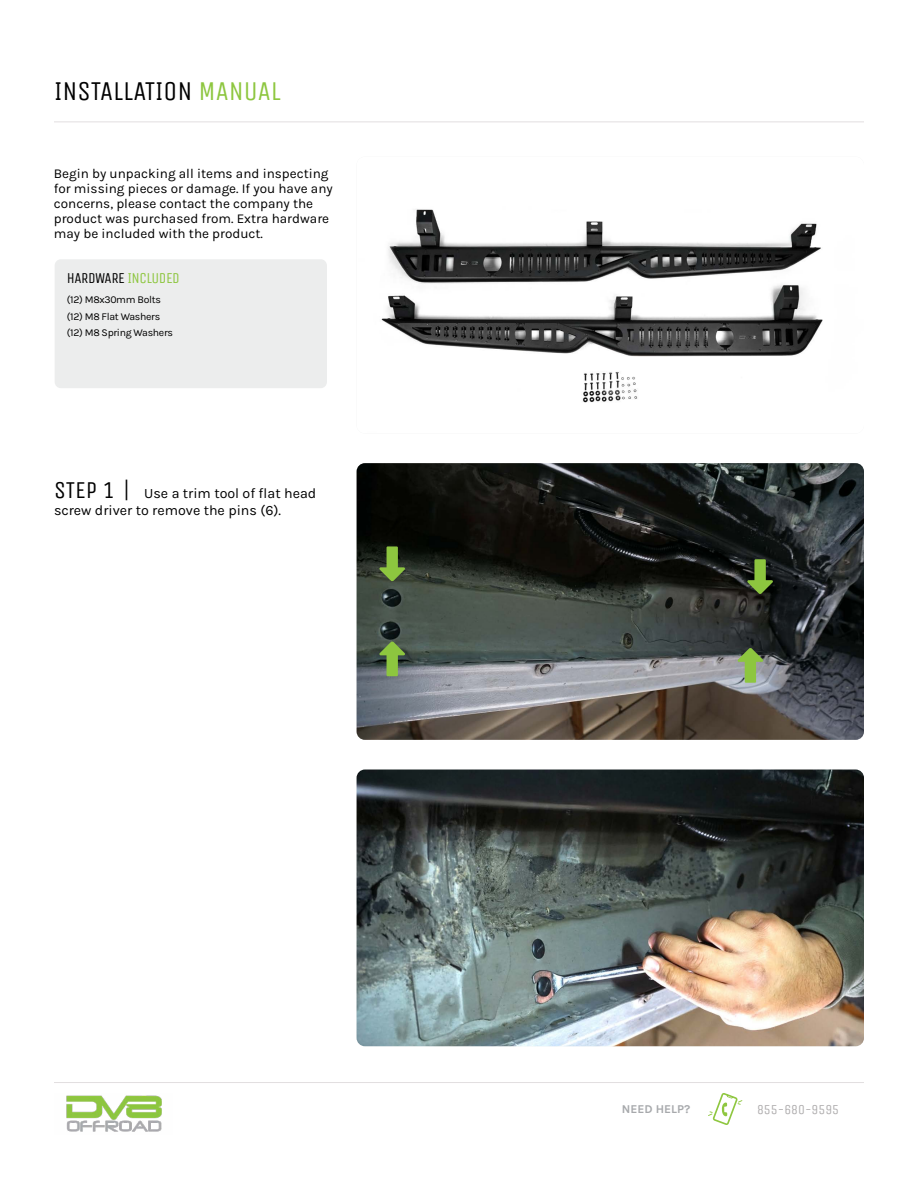
<style>
.page{position:relative;width:918px;height:1188px;background:#fff}
.page>*{position:absolute;margin:0;border:0;box-sizing:border-box;transform-origin:0 0}
.t1{font:27px "Unica One";color:#000}
.t2{font:15px "Unica One";letter-spacing:-.03em;color:#000}
.t3{font:14.25px/17.1px "Karla";color:#000}
.t4{font:13.5px/15px "Karla";color:#000}
.t5{font:13.5px "Unica One";color:#afadae}
.t6{font:12px "Karla";color:#a7a9ac}
.t7{font:10.5px/16.5px "Karla";letter-spacing:-.03em;color:#000}
.s1{color:#8dc63f}
.s2{font-family:"Unica One";font-size:24px}
</style>
<div class="page">
<img style="left:357px;top:463px;width:507px;height:277px">
<img style="left:357px;top:770px;width:507px;height:276px">
<img style="left:381px;top:209px;width:442px;height:194px">
<hr style="left:54px;top:122px;width:810px;height:1px;background:#e2dfe0">
<svg style="left:708px;top:1093px;width:34px;height:32px"></svg>
<hr style="left:54px;top:1082px;width:810px;height:1px;background:#e2dfe0">
<img style="left:66px;top:1095px;width:96px;height:37px">
<div style="left:55px;top:259px;width:272px;height:129px;background:#eceded;border-radius:6px"></div>
<svg style="left:379px;top:641px;width:26px;height:35px"></svg>
<svg style="left:737px;top:648px;width:27px;height:35px"></svg>
<svg style="left:379px;top:546px;width:26px;height:35px"></svg>
<svg style="left:747px;top:559px;width:26px;height:35px"></svg>
<h1 class="t1" style="left:54px;top:72px;width:228px">INSTALLATION <span class="s1">MANUAL</span></h1>
<p class="t4" style="left:54px;top:165px;width:280px">Begin by unpacking all items and inspecting for missing pieces or damage. If you have any concerns, please contact the company the product was purchased from. Extra hardware may be included with the product.</p>
<p class="t2" style="left:67px;top:267px;width:114px">HARDWARE <span class="s1">INCLUDED</span></p>
<p class="t7" style="left:67px;top:291px;width:108px">(12) M8x30mm Bolts (12) M8 Flat Washers (12) M8 Spring Washers</p>
<p class="t3" style="left:54px;top:484px;width:264px"><span class="s2">STEP 1 |</span> Use a trim tool of flat head screw driver to remove the pins (6).</p>
<p class="t6" style="left:622px;top:1101px;width:70px">NEED HELP?</p>
<p class="t5" style="left:757px;top:1100px;width:84px">855-680-9595</p>
</div>
